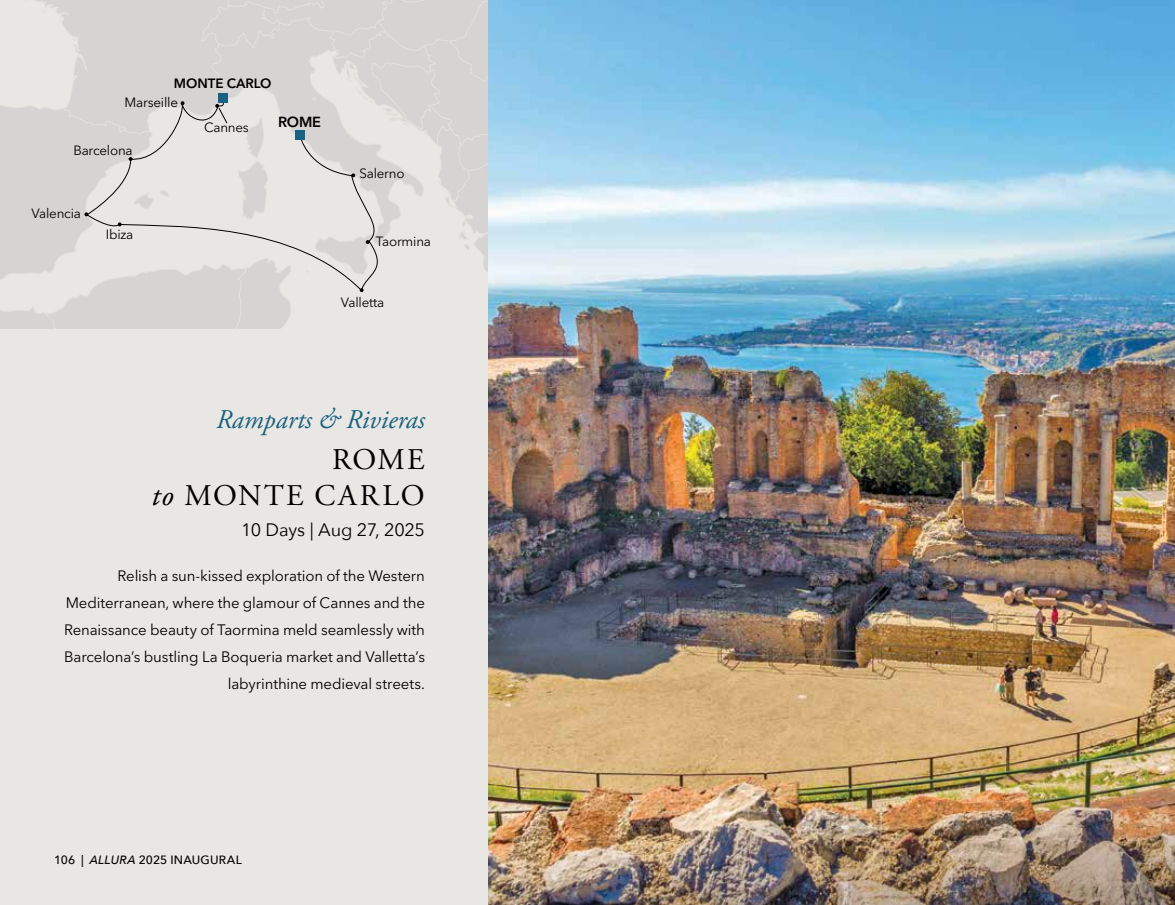
<style>
.page{position:relative;width:1175px;height:905px;background:#fff}
.page>*{position:absolute;margin:0;border:0;box-sizing:border-box;transform-origin:0 0}
.t1{font:30px/36px "Adobe Garamond Pro";letter-spacing:.075em;color:#000;text-align:right}
.t2{font:italic 27px "Adobe Garamond Pro";color:#186180}
.t3{font:18px "Avenir Next";letter-spacing:-.015em;color:#000}
.t4{font:15px/27px "Avenir Next LT Pro";letter-spacing:-.01em;color:#000;text-align:right}
.t5{font:600 14.55px "Avenir Next LT Pro";color:#000}
.t6{font:13.35px "Avenir Next LT Pro";letter-spacing:-.015em;color:#000}
.t7{font:600 13.35px "Avenir Next LT Pro";color:#000}
.t8{font:500 12px "Avenir Next";letter-spacing:.01em;color:#000}
.s1{font-style:italic}
</style>
<div class="page">
<div style="left:0;top:0;width:495px;height:904px;background:#e9e7e3"></div>
<svg style="left:0;top:0;width:488px;height:329px"></svg>
<svg style="left:86px;top:88px;width:303px;height:204px"></svg>
<div style="left:295px;top:130px;width:9px;height:9px;background:#186180"></div>
<div style="left:218px;top:93px;width:9px;height:9px;background:#186180"></div>
<img style="left:488px;top:0;width:686px;height:616px">
<img style="left:488px;top:616px;width:686px;height:288px">
<p class="t7" style="left:174px;top:75px;width:99px">MONTE CARLO</p>
<p class="t6" style="left:125px;top:94px;width:55px">Marseille</p>
<p class="t6" style="left:73px;top:142px;width:61px">Barcelona</p>
<p class="t6" style="left:32px;top:205px;width:51px">Valencia</p>
<p class="t6" style="left:106px;top:227px;width:29px">Ibiza</p>
<p class="t6" style="left:204px;top:120px;width:46px">Cannes</p>
<p class="t5" style="left:278px;top:113px;width:45px">ROME</p>
<p class="t6" style="left:359px;top:166px;width:47px">Salerno</p>
<p class="t6" style="left:376px;top:233px;width:57px">Taormina</p>
<p class="t6" style="left:341px;top:294px;width:45px">Valletta</p>
<h2 class="t2" style="left:216px;top:403px;width:210px">Ramparts &amp; Rivieras</h2>
<h1 class="t1" style="left:152px;top:442px;width:275px">ROME<br><span class="s1">to</span> MONTE CARLO</h1>
<p class="t3" style="left:241px;top:514px;width:185px">10 Days | Aug 27, 2025</p>
<p class="t4" style="left:64px;top:562px;width:362px">Relish a sun-kissed exploration of the Western Mediterranean, where the glamour of Cannes and the Renaissance beauty of Taormina meld seamlessly with Barcelona’s bustling La Boqueria market and Valletta’s labyrinthine medieval streets.</p>
<p class="t8" style="left:54px;top:850px;width:189px">106 | <span class="s1">ALLURA</span> 2025 INAUGURAL</p>
</div>
